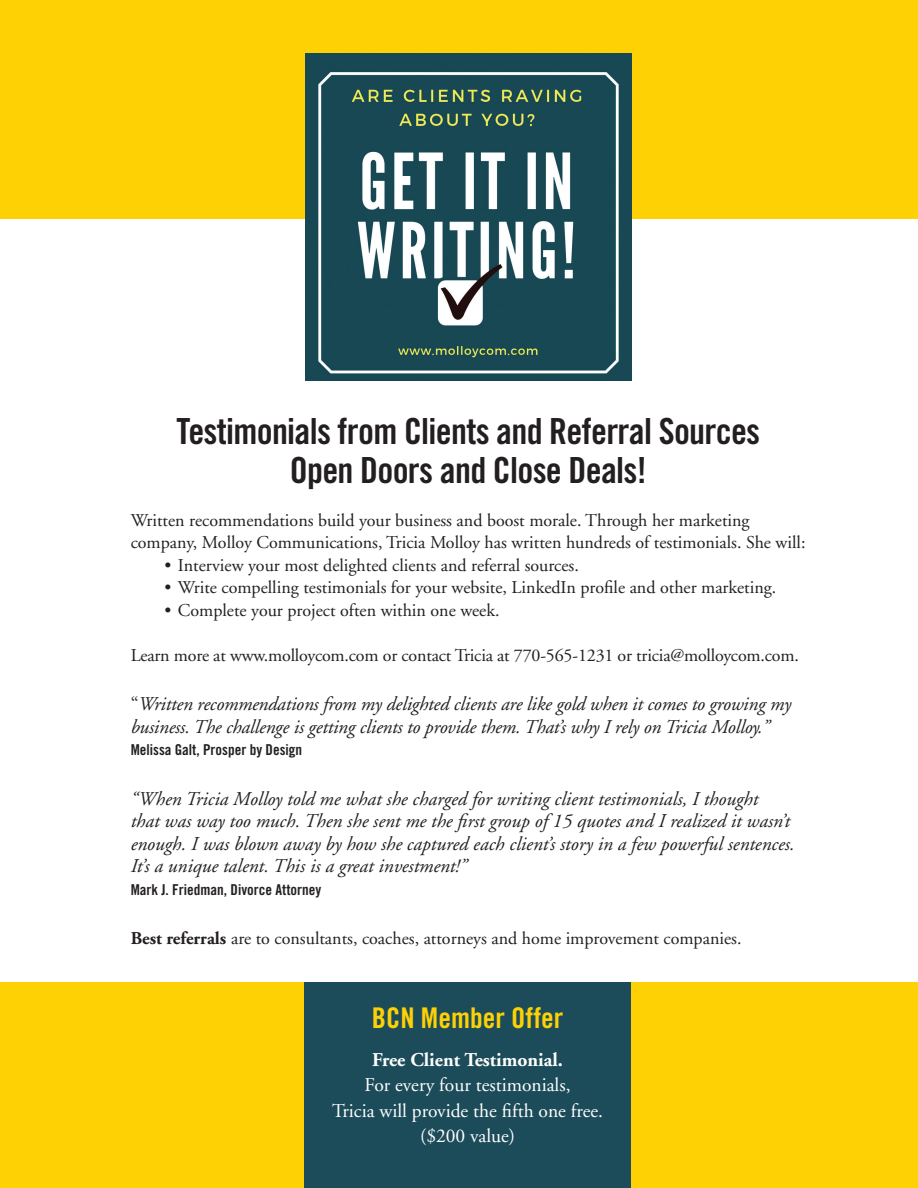
<style>
.page{position:relative;width:918px;height:1188px;background:#fff}
.page>*{position:absolute;margin:0;border:0;box-sizing:border-box;transform-origin:0 0}
.t1{font:36px/38.8px "Trade Gothic Bold Cond Twenty";letter-spacing:-.02em;color:#231f20;text-align:center}
.t2{font:28.5px "Trade Gothic Bold Cond Twenty";color:#fed105}
.t3{font:italic 19.5px/22.5px "Adobe Garamond";color:#231f20}
.t4{font:19.5px/25.5px "Adobe Garamond";color:#fff;text-align:center}
.t5{font:18px/22.5px "Adobe Garamond";color:#231f20}
.t6{font:15px "Trade Gothic Bold Cond Twenty";color:#231f20}
.s1{font-style:normal}
.s2{font-weight:700}
</style>
<div class="page">
<div style="left:0;top:983px;width:918px;height:205px;background:#fed105"></div>
<div style="left:0;top:0;width:918px;height:219px;background:#fed105"></div>
<div style="left:305px;top:983px;width:326px;height:205px;background:#1c4c5a"></div>
<img style="left:305px;top:54px;width:327px;height:327px">
<p class="t1" style="left:176px;top:412px;width:585px">Testimonials from Clients and Referral Sources<br>Open Doors and Close Deals!</p>
<p class="t5" style="left:131px;top:509px;width:676px">Written recommendations build your business and boost morale. Through her marketing company, Molloy Communications, Tricia Molloy has written hundreds of testimonials. She will:</p>
<p class="t5" style="left:164px;top:554px;width:416px">• Interview your most delighted clients and referral sources.</p>
<p class="t5" style="left:164px;top:577px;width:614px">• Write compelling testimonials for your website, LinkedIn profile and other marketing.</p>
<p class="t5" style="left:164px;top:599px;width:337px">• Complete your project often within one week.</p>
<p class="t5" style="left:131px;top:644px;width:670px">Learn more at www.molloycom.com or contact Tricia at 770-565-1231 or tricia@molloycom.com.</p>
<p class="t3" style="left:131px;top:694px;width:662px"><span class="s1">“</span>Written recommendations from my delighted clients are like gold when it comes to growing my business. The challenge is getting clients to provide them. That’s why I rely on Tricia Molloy.”</p>
<p class="t6" style="left:131px;top:741px;width:173px">Melissa Galt, Prosper by Design</p>
<p class="t3" style="left:131px;top:788px;width:666px">“When Tricia Molloy told me what she charged for writing client testimonials, I thought<br>that was way too much. Then she sent me the first group of 15 quotes and I realized it wasn’t enough. I was blown away by how she captured each client’s story in a few powerful sentences.<br>It’s a unique talent. This is a great investment!”</p>
<p class="t6" style="left:131px;top:880px;width:192px">Mark J. Friedman, Divorce Attorney</p>
<p class="t5" style="left:131px;top:928px;width:612px"><span class="s2">Best referrals</span> are to consultants, coaches, attorneys and home improvement companies.</p>
<p class="t2" style="left:372px;top:1001px;width:193px">BCN Member Offer</p>
<p class="t4" style="left:332px;top:1047px;width:273px"><span class="s2">Free Client Testimonial.<br></span>For every four testimonials,<br>Tricia will provide the fifth one free. ($200 value)</p>
</div>
